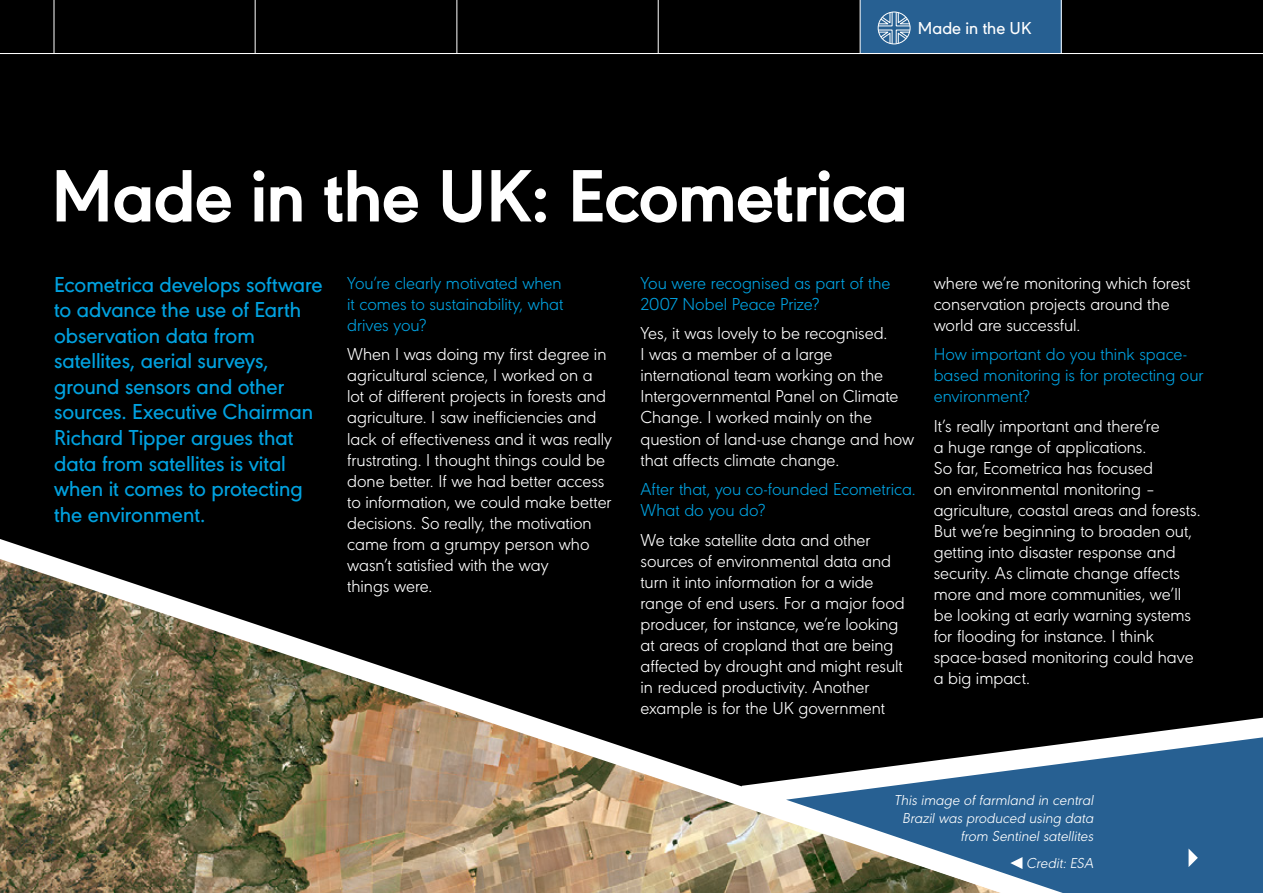
<style>
.page{position:relative;width:1263px;height:893px;background:#000}
.page>*{position:absolute;margin:0;border:0;box-sizing:border-box;transform-origin:0 0}
.Heading{font:700 76.95px "URW Geometric";letter-spacing:-.01em;color:#fff}
.Intro_Text_Large{font:500 22.5px/25.5px "URW Geometric";letter-spacing:-.005em;color:#00a1df}
.Body_Copy{font:300 18px/21px "URW Geometric";letter-spacing:-.005em;color:#fff}
.Body_Copy-2{font:300 18px/21px "URW Geometric";letter-spacing:-.005em;color:#00a1df}
.t1{font:500 18px "URW Geometric";color:#fff}
.Captions{font:italic 300 15px/18px "URW Geometric";color:#fff;text-align:right}
</style>
<div class="page">
<img style="left:0;top:539px;width:718px;height:354px">
<svg style="left:718px;top:717px;width:545px;height:176px"></svg>
<div style="left:860px;top:0;width:201px;height:53px;background:#276092"></div>
<svg style="left:1188px;top:848px;width:10px;height:19px"></svg>
<svg style="left:878px;top:12px;width:32px;height:32px"></svg>
<div style="left:878px;top:12px;width:32px;height:32px;border:1px solid #fff;border-radius:50%"></div>
<svg style="left:1010px;top:857px;width:12px;height:12px"></svg>
<hr style="left:255px;top:0;width:1px;height:53px;background:#fff">
<hr style="left:457px;top:0;width:1px;height:53px;background:#fff">
<hr style="left:658px;top:0;width:1px;height:53px;background:#fff">
<hr style="left:860px;top:0;width:1px;height:53px;background:#fff">
<hr style="left:1061px;top:0;width:1px;height:53px;background:#fff">
<hr style="left:54px;top:0;width:1px;height:53px;background:#fff">
<hr style="left:0;top:53px;width:1263px;height:1px;background:#fff">
<p class="t1" style="left:918px;top:15px;width:115px">Made in the UK</p>
<p class="Heading" style="left:51px;top:138px;width:858px">Made in the UK: Ecometrica</p>
<p class="Intro_Text_Large" style="left:54px;top:270px;width:270px">Ecometrica develops software to advance the use of Earth observation data from satellites, aerial surveys, ground sensors and other sources. Executive Chairman<br>Richard Tipper argues that data from satellites is vital when it comes to protecting the environment.</p>
<p class="Body_Copy-2" style="left:347px;top:271px;width:218px;text-align:justify">You’re clearly motivated when it comes to sustainability, what drives you?</p>
<p class="Body_Copy" style="left:347px;top:343px;width:266px">When I was doing my first degree in agricultural science, I worked on a lot of different projects in forests and agriculture. I saw inefficiencies and lack of effectiveness and it was really frustrating. I thought things could be done better. If we had better access to information, we could make better decisions. So really, the motivation came from a grumpy person who wasn’t satisfied with the way<br>things were.</p>
<p class="Body_Copy-2" style="left:640px;top:271px;width:251px">You were recognised as part of the<br>2007 Nobel Peace Prize?</p>
<p class="Body_Copy" style="left:640px;top:322px;width:275px">Yes, it was lovely to be recognised.<br>I was a member of a large international team working on the<br>Intergovernmental Panel on Climate<br>Change. I worked mainly on the question of land-use change and how that affects climate change.</p>
<p class="Body_Copy-2" style="left:640px;top:477px;width:277px">After that, you co-founded Ecometrica.<br>What do you do?</p>
<p class="Body_Copy" style="left:640px;top:528px;width:266px">We take satellite data and other sources of environmental data and turn it into information for a wide range of end users. For a major food producer, for instance, we’re looking at areas of cropland that are being affected by drought and might result in reduced productivity. Another example is for the UK government</p>
<p class="Body_Copy" style="left:934px;top:271px;width:258px">where we’re monitoring which forest conservation projects around the world are successful.</p>
<p class="Body_Copy-2" style="left:934px;top:343px;width:271px">How important do you think space&shy;based monitoring is for protecting our environment?</p>
<p class="Body_Copy" style="left:934px;top:414px;width:268px">It’s really important and there’re<br>a huge range of applications.<br>So far, Ecometrica has focused<br>on environmental monitoring – agriculture, coastal areas and forests.<br>But we’re beginning to broaden out, getting into disaster response and security. As climate change affects more and more communities, we’ll be looking at early warning systems for flooding for instance. I think space-based monitoring could have a big impact.</p>
<p class="Captions" style="left:894px;top:790px;width:201px">This image of farmland in central<br>Brazil was produced using data from Sentinel satellites</p>
<p class="Captions" style="left:1026px;top:853px;width:68px">Credit: ESA</p>
</div>
